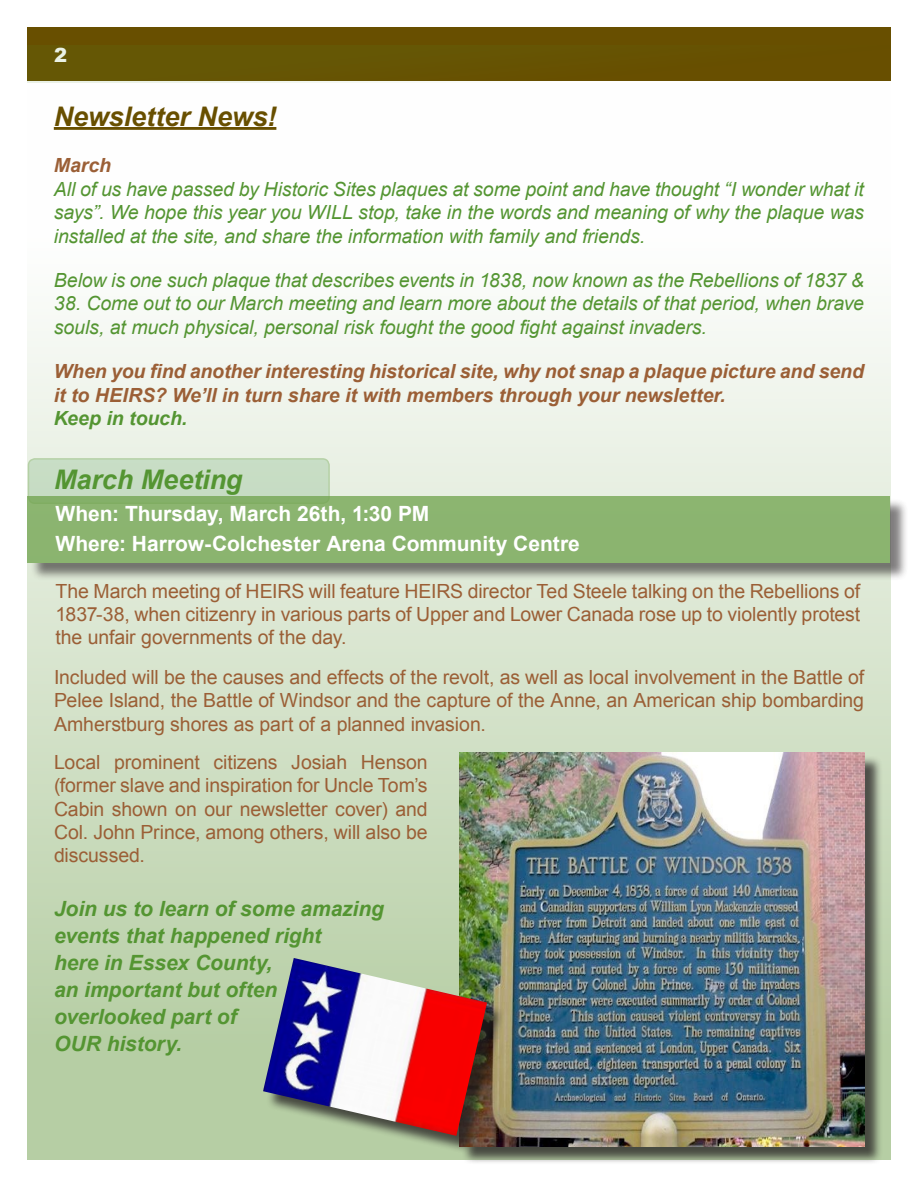
<style>
.page{position:relative;width:918px;height:1188px;background:#fff}
.page>*{position:absolute;margin:0;border:0;box-sizing:border-box;transform-origin:0 0}
.t1{font:italic 700 27px "Arial";color:#684f00}
.t2{font:italic 700 27px "Arial";color:#549532}
.t3{font:italic 700 21px/27px "Arial";letter-spacing:-.005em;color:#549532}
.t4{font:700 21px "Arial";color:#fff}
.t5{font:19.5px/23.4px "Arial";letter-spacing:-.005em;color:#9b5f36;text-align:justify}
.t6{font:italic 19.5px/23.4px "Arial";letter-spacing:-.005em;color:#549532;text-align:justify}
.t7{font:italic 700 19.5px/23.4px "Arial";letter-spacing:-.005em;color:#9b5f36}
.t8{font:italic 700 19.5px "Arial";letter-spacing:-.005em;color:#549532}
.t9{font:900 19.5px "Arial";color:#fff}
</style>
<div class="page">
<div style="left:27px;top:27px;width:864px;height:54px;background:#684f00"></div>
<div style="left:27px;top:81px;width:864px;height:1079px;background:linear-gradient(to bottom,#fff,#b0ca9c)"></div>
<div style="left:27px;top:45px;width:864px;height:38px;background:#665403"></div>
<div style="left:28px;top:459px;width:301px;height:44px;background:#c7ddc4;border-radius:6px"></div>
<div style="left:28px;top:458px;width:302px;height:46px;border:2px solid #549532;border-radius:6px"></div>
<div style="left:30px;top:498px;width:879px;height:83px;background:#231f20;opacity:.75"></div>
<div style="left:28px;top:496px;width:862px;height:66px;background:#8bb46f"></div>
<hr style="left:54px;top:127px;width:222px;height:3px;background:#684f00">
<div style="left:461px;top:755px;width:421px;height:410px;background:#231f20;opacity:.75"></div>
<img style="left:459px;top:753px;width:405px;height:394px">
<div style="left:266px;top:961px;width:239px;height:193px;background:#231f20;opacity:.75"></div>
<img style="left:263px;top:958px;width:224px;height:178px">
<p class="t9" style="left:54px;top:41px;width:15px">2</p>
<p class="t1" style="left:54px;top:98px;width:224px">Newsletter News!</p>
<p class="t7" style="left:54px;top:154px;width:59px">March</p>
<p class="t6" style="left:54px;top:178px;width:812px">All of us have passed by Historic Sites plaques at some point and have thought “I wonder what it says”. We hope this year you WILL stop, take in the words and meaning of why the plaque was installed at the site, and share the information with family and friends.</p>
<p class="t6" style="left:54px;top:269px;width:812px">Below is one such plaque that describes events in 1838, now known as the Rebellions of 1837 &amp;</p>
<p class="t6" style="left:54px;top:292px;width:812px">38. Come out to our March meeting and learn more about the details of that period, when brave souls, at much physical, personal risk fought the good fight against invaders.</p>
<p class="t7" style="left:54px;top:360px;width:812px">When you find another interesting historical site, why not snap a plaque picture and send it to HEIRS? We’ll in turn share it with members through your newsletter.</p>
<p class="t8" style="left:54px;top:405px;width:135px">Keep in touch.</p>
<p class="t2" style="left:54px;top:461px;width:190px">March Meeting</p>
<p class="t4" style="left:56px;top:499px;width:375px">When: Thursday, March 26th, 1:30 PM</p>
<p class="t4" style="left:56px;top:529px;width:526px">Where: Harrow-Colchester Arena Community Centre</p>
<p class="t5" style="left:56px;top:579px;width:806px">The March meeting of HEIRS will feature HEIRS director Ted Steele talking on the Rebellions of 1837-38, when citizenry in various parts of Upper and Lower Canada rose up to violently protest the unfair governments of the day.</p>
<p class="t5" style="left:54px;top:665px;width:812px">Included will be the causes and effects of the revolt, as well as local involvement in the Battle of Pelee Island, the Battle of Windsor and the capture of the Anne, an American ship bombarding Amherstburg shores as part of a planned invasion.</p>
<p class="t5" style="left:54px;top:750px;width:375px">Local prominent citizens Josiah Henson (former slave and inspiration for Uncle Tom’s Cabin shown on our newsletter cover) and Col. John Prince, among others, will also be discussed.</p>
<p class="t3" style="left:54px;top:896px;width:331px">Join us to learn of some amazing events that happened right<br>here in Essex County,<br>an important but often overlooked part of<br>OUR history.</p>
</div>
